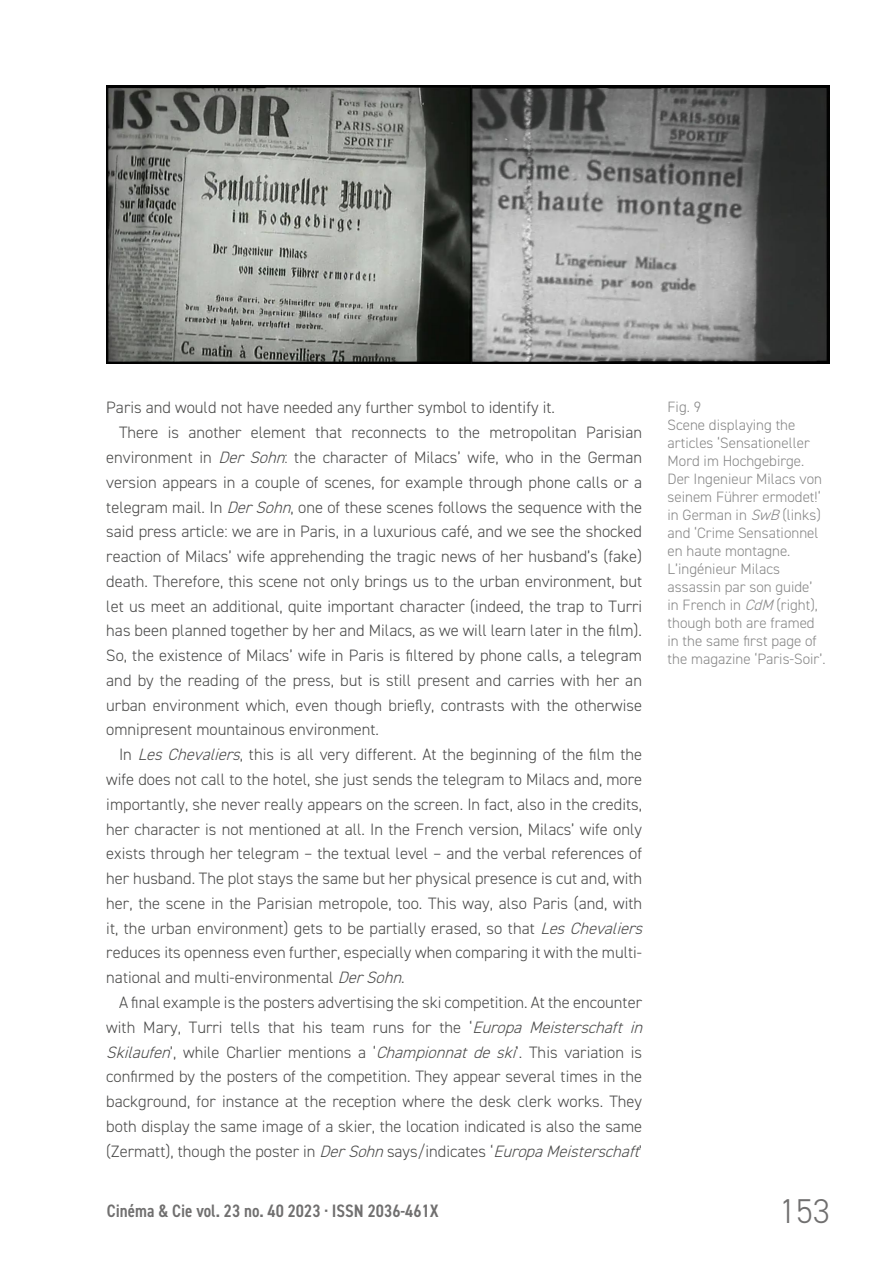
<style>
.page{position:relative;width:893px;height:1263px;background:#fff}
.page>*{position:absolute;margin:0;border:0;box-sizing:border-box;transform-origin:0 0}
.t1{font:300 34.5px "DIN2014";color:#706f6f}
.t2{font:600 condensed 18px "DIN2014";color:#706f6f}
.t3{font:300 16.5px "DIN2014";color:#4a4a49}
.t4{font:300 15px/18px "DIN2014";color:#878787}
.s1{font-style:italic}
</style>
<div class="page">
<img style="left:107px;top:85px;width:722px;height:278px">
<p class="t3" style="left:106px;top:398px;width:450px">Paris and would not have needed any further symbol to identify it.</p>
<p class="t3" style="left:119px;top:422px;width:524px">There is another element that reconnects to the metropolitan Parisian</p>
<p class="t3" style="left:106px;top:447px;width:537px">environment in <span class="s1">Der Sohn</span>: the character of Milacs’ wife, who in the German</p>
<p class="t3" style="left:106px;top:472px;width:537px">version appears in a couple of scenes, for example through phone calls or a</p>
<p class="t3" style="left:106px;top:497px;width:537px">telegram mail. In <span class="s1">DerSohn</span>, one of these scenes follows the sequence with the</p>
<p class="t3" style="left:106px;top:521px;width:537px">said press article: we are in Paris, in a luxurious café, and we see the shocked</p>
<p class="t3" style="left:106px;top:546px;width:537px">reaction of Milacs’ wife apprehending the tragic news of her husband’s (fake)</p>
<p class="t3" style="left:106px;top:571px;width:537px">death. Therefore, this scene not only brings us to the urban environment, but</p>
<p class="t3" style="left:106px;top:596px;width:537px">let us meet an additional, quite important character (indeed, the trap to Turri</p>
<p class="t3" style="left:106px;top:621px;width:537px">has been planned together by her and Milacs, as we will learn later in the film).</p>
<p class="t3" style="left:106px;top:645px;width:537px">So, the existence of Milacs’ wife in Paris is filtered by phone calls, a telegram</p>
<p class="t3" style="left:106px;top:670px;width:537px">and by the reading of the press, but is still present and carries with her an</p>
<p class="t3" style="left:106px;top:695px;width:537px">urban environment which, even though briefly, contrasts with the otherwise</p>
<p class="t3" style="left:106px;top:720px;width:274px">omnipresent mountainous environment.</p>
<p class="t3" style="left:119px;top:744px;width:525px">In <span class="s1">LesChevaliers</span>, this is all very different. At the beginning of the film the</p>
<p class="t3" style="left:106px;top:769px;width:537px">wife does not call to the hotel, she just sends the telegram to Milacs and, more</p>
<p class="t3" style="left:106px;top:794px;width:537px">importantly, she never really appears on the screen. In fact, also in the credits,</p>
<p class="t3" style="left:106px;top:819px;width:537px">her character is not mentioned at all. In the French version, Milacs’ wife only</p>
<p class="t3" style="left:106px;top:844px;width:537px">exists through her telegram – the textual level – and the verbal references of</p>
<p class="t3" style="left:106px;top:868px;width:537px">her husband. The plot stays the same but her physical presence is cut and, with</p>
<p class="t3" style="left:106px;top:893px;width:537px">her, the scene in the Parisian metropole, too. This way, also Paris (and, with</p>
<p class="t3" style="left:106px;top:918px;width:543px">it, the urban environment) gets to be partially erased, so that <span class="s1">LesChevaliers</span></p>
<p class="t3" style="left:106px;top:943px;width:537px">reduces its openness even further, especially when comparing it with the multi-</p>
<p class="t3" style="left:106px;top:967px;width:302px">national and multi-environmental <span class="s1">DerSohn</span>.</p>
<p class="t3" style="left:119px;top:992px;width:524px">A final example is the posters advertising the ski competition. At the encounter</p>
<p class="t3" style="left:106px;top:1017px;width:543px">with Mary, Turri tells that his team runs for the ‘<span class="s1">Europa Meisterschaft in</span></p>
<p class="t3" style="left:106px;top:1042px;width:537px"><span class="s1">Skilaufen</span>’, while Charlier mentions a ‘<span class="s1">Championnat de ski</span>’. This variation is</p>
<p class="t3" style="left:106px;top:1066px;width:537px">confirmed by the posters of the competition. They appear several times in the</p>
<p class="t3" style="left:106px;top:1091px;width:537px">background, for instance at the reception where the desk clerk works. They</p>
<p class="t3" style="left:106px;top:1116px;width:537px">both display the same image of a skier, the location indicated is also the same</p>
<p class="t3" style="left:106px;top:1141px;width:539px">(Zermatt), though the poster in <span class="s1">DerSohn</span>says/indicates ‘<span class="s1">EuropaMeisterschaft</span>’</p>
<p class="t4" style="left:668px;top:398px;width:159px">Fig. 9<br>Scene displaying the articles ‘Sensationeller<br>Mord im Hochgebirge.<br>Der Ingenieur Milacs von seinem Führer ermodet!‘ in German in <span class="s1">SwB</span>(links) and ‘Crime Sensationnel en haute montagne.<br>L’ingénieur Milacs assassin par son guide’ in French in <span class="s1">CdM</span> (right), though both are framed in the same first page of the magazine ‘Paris-Soir’.</p>
<p class="t2" style="left:107px;top:1199px;width:333px">Cinéma &amp; Cie vol. 23 no. 40 2023 · ISSN 2036-461X</p>
<h1 class="t1" style="left:779px;top:1190px;width:52px">153</h1>
</div>
